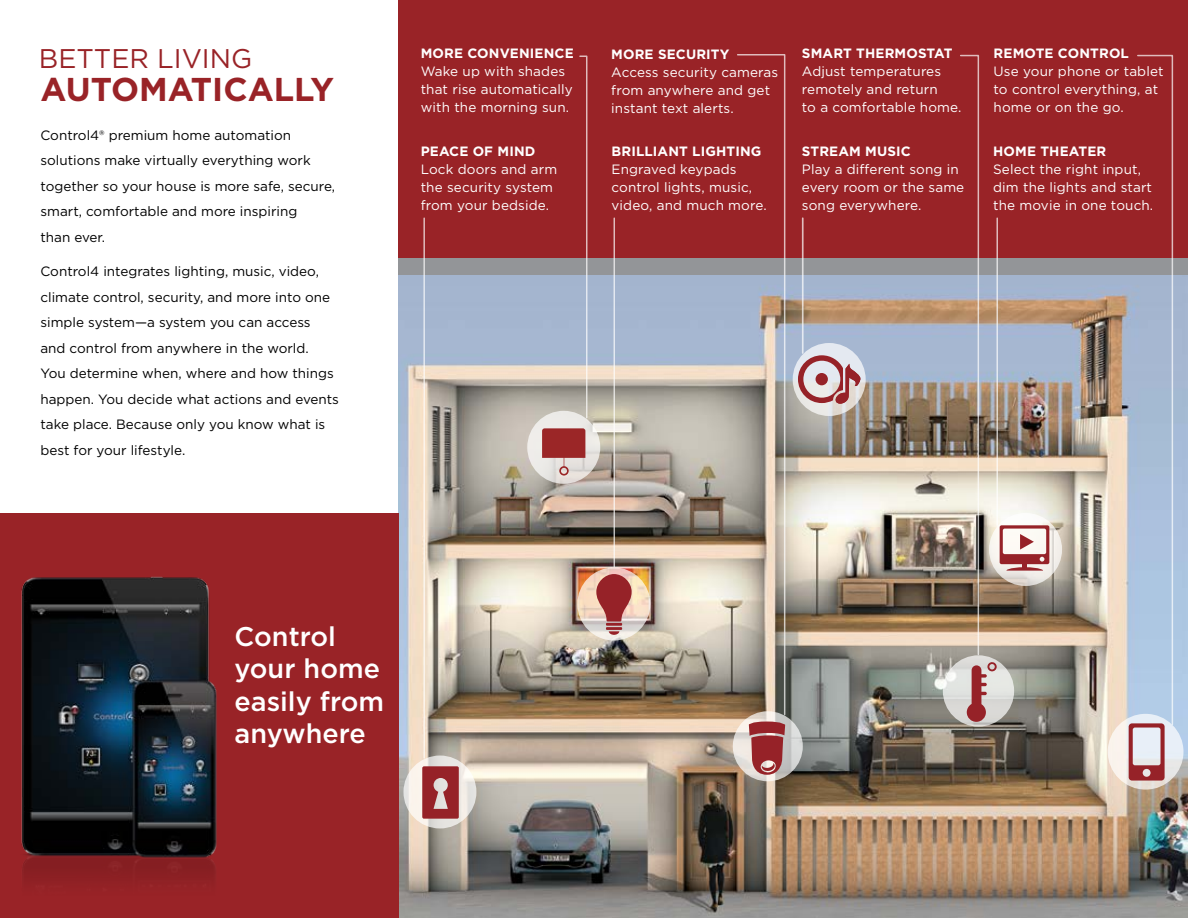
<style>
.page{position:relative;width:1188px;height:918px;background:#fff}
.page>*{position:absolute;margin:0;border:0;box-sizing:border-box;transform-origin:0 0}
.t1{font:700 33px "Gotham";color:#992327}
.t2{font:500 27px/32.4px "Gotham";color:#fff}
.t3{font:27px "Gotham";color:#992327}
.t4{font:13.5px/18px "Gotham";letter-spacing:.01em;color:#fff}
.t5{font:13.5px/25.5px "Gotham";color:#000}
.t6{font:700 13.5px "Gotham";letter-spacing:.01em;color:#fff}
</style>
<div class="page">
<img style="left:398px;top:275px;width:790px;height:643px">
<div style="left:398px;top:0;width:790px;height:275px;background:#939598"></div>
<div style="left:398px;top:0;width:790px;height:258px;background:#992327"></div>
<svg style="left:577px;top:568px;width:73px;height:73px;background:#ebd9c8"></svg>
<hr style="left:606px;top:623px;width:16px;height:3px;background:#962228">
<hr style="left:606px;top:627px;width:16px;height:3px;background:#962228">
<svg style="left:609px;top:631px;width:10px;height:4px"></svg>
<svg style="left:596px;top:574px;width:36px;height:48px;background:#af5656"></svg>
<svg style="left:578px;top:55px;width:10px;height:364px"></svg>
<svg style="left:736px;top:54px;width:50px;height:662px"></svg>
<svg style="left:959px;top:54px;width:21px;height:602px"></svg>
<hr style="left:996px;top:218px;width:2px;height:307px;background:#fff">
<hr style="left:802px;top:218px;width:2px;height:135px;background:#fff">
<hr style="left:614px;top:218px;width:1px;height:349px;background:#fff">
<hr style="left:423px;top:218px;width:2px;height:540px;background:#fff">
<svg style="left:793px;top:343px;width:73px;height:73px"></svg>
<svg style="left:798px;top:355px;width:62px;height:49px;background:#c79fa3"></svg>
<svg style="left:527px;top:411px;width:73px;height:73px;background:#e9e5e2"></svg>
<svg style="left:542px;top:428px;width:43px;height:48px;background:#b56a69"></svg>
<svg style="left:733px;top:711px;width:70px;height:70px;background:#dad7d3"></svg>
<svg style="left:749px;top:722px;width:36px;height:53px;background:#a85356"></svg>
<svg style="left:989px;top:513px;width:73px;height:73px"></svg>
<svg style="left:1000px;top:525px;width:49px;height:46px"></svg>
<svg style="left:1108px;top:714px;width:76px;height:76px;background:#eee9e6"></svg>
<svg style="left:1129px;top:54px;width:45px;height:727px"></svg>
<svg style="left:943px;top:655px;width:71px;height:72px;background:#dcddda"></svg>
<div style="left:987px;top:662px;width:10px;height:9px;border:2px solid #962228;border-radius:50%"></div>
<svg style="left:967px;top:665px;width:20px;height:57px"></svg>
<svg style="left:403px;top:756px;width:73px;height:72px;background:#eeeae5"></svg>
<svg style="left:422px;top:766px;width:37px;height:53px;background:#a4464a"></svg>
<div style="left:0;top:513px;width:398px;height:405px;background:#992327"></div>
<img style="left:21px;top:576px;width:196px;height:305px">
<h2 class="t3" style="left:39px;top:42px;width:215px">BETTER LIVING</h2>
<h1 class="t1" style="left:40px;top:67px;width:295px">AUTOMATICALLY</h1>
<p class="t5" style="left:40px;top:122px;width:296px">Control4® premium home automation solutions make virtually everything work together so your house is more safe, secure, smart, comfortable and more inspiring<br>than ever.</p>
<p class="t5" style="left:40px;top:258px;width:300px">Control4 integrates lighting, music, video, climate control, security, and more into one simple system—a system you can access and control from anywhere in the world.<br>You determine when, where and how things happen. You decide what actions and events take place. Because only you know what is best for your lifestyle.</p>
<p class="t6" style="left:421px;top:45px;width:154px">MORE CONVENIENCE</p>
<p class="t4" style="left:421px;top:62px;width:154px">Wake up with shades that rise automatically with the morning sun.</p>
<p class="t6" style="left:421px;top:143px;width:116px">PEACE OF MIND</p>
<p class="t4" style="left:421px;top:160px;width:138px">Lock doors and arm the security system from your bedside.</p>
<p class="t6" style="left:611px;top:45px;width:120px">MORE SECURITY</p>
<p class="t4" style="left:611px;top:63px;width:168px">Access security cameras from anywhere and get instant text alerts.</p>
<p class="t6" style="left:612px;top:142px;width:151px">BRILLIANT LIGHTING</p>
<p class="t4" style="left:612px;top:160px;width:157px">Engraved keypads control lights, music, video, and much more.</p>
<p class="t6" style="left:802px;top:45px;width:152px">SMART THERMOSTAT</p>
<p class="t4" style="left:802px;top:62px;width:161px">Adjust temperatures remotely and return<br>to a comfortable home.</p>
<p class="t6" style="left:802px;top:143px;width:110px">STREAM MUSIC</p>
<p class="t4" style="left:802px;top:160px;width:164px">Play a different song in every room or the same song everywhere.</p>
<p class="t6" style="left:994px;top:45px;width:137px">REMOTE CONTROL</p>
<p class="t4" style="left:994px;top:62px;width:172px">Use your phone or tablet to control everything, at home or on the go.</p>
<p class="t6" style="left:993px;top:142px;width:115px">HOME THEATER</p>
<p class="t4" style="left:993px;top:160px;width:162px">Select the right input, dim the lights and start the movie in one touch.</p>
<h2 class="t2" style="left:235px;top:620px;width:151px">Control your home easily from anywhere</h2>
</div>
